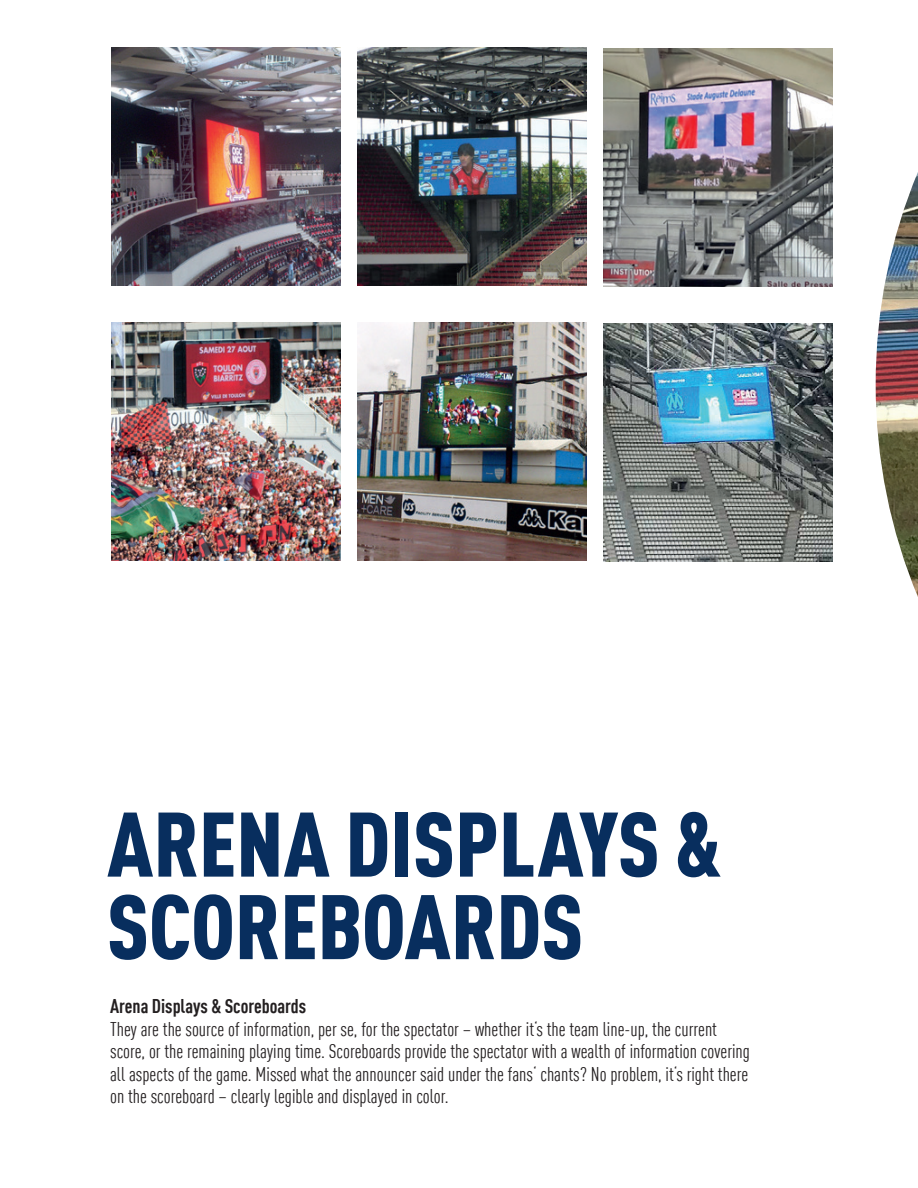
<style>
.page{position:relative;width:918px;height:1188px;background:#fff}
.page>*{position:absolute;margin:0;border:0;box-sizing:border-box;transform-origin:0 0}
.t1{font:900 90px/82.5px "MPDIN Pro Cond";color:#082e5e}
.t2{font:19.5px/22.5px "MPDIN Pro Cond";color:#231f20}
.t3{font:700 19.5px "MPDIN Pro Cond";color:#231f20}
</style>
<div class="page">
<img style="left:876px;top:172px;width:42px;height:425px">
<img style="left:357px;top:323px;width:230px;height:238px">
<img style="left:111px;top:323px;width:230px;height:238px">
<img style="left:111px;top:48px;width:230px;height:238px">
<img style="left:357px;top:48px;width:230px;height:238px">
<img style="left:603px;top:324px;width:230px;height:238px">
<img style="left:603px;top:48px;width:230px;height:238px">
<h1 class="t1" style="left:107px;top:798px;width:615px">ARENA DISPLAYS &amp;<br>SCOREBOARDS</h1>
<p class="t3" style="left:110px;top:993px;width:198px">Arena Displays &amp; Scoreboards</p>
<p class="t2" style="left:110px;top:1017px;width:641px">They are the source of information, per se, for the spectator – whether it‘s the team line-up, the current score, or the remaining playing time. Scoreboards provide the spectator with a wealth of information covering all aspects of the game. Missed what the announcer said under the fans‘ chants? No problem, it‘s right there on the scoreboard – clearly legible and displayed in color.</p>
</div>
